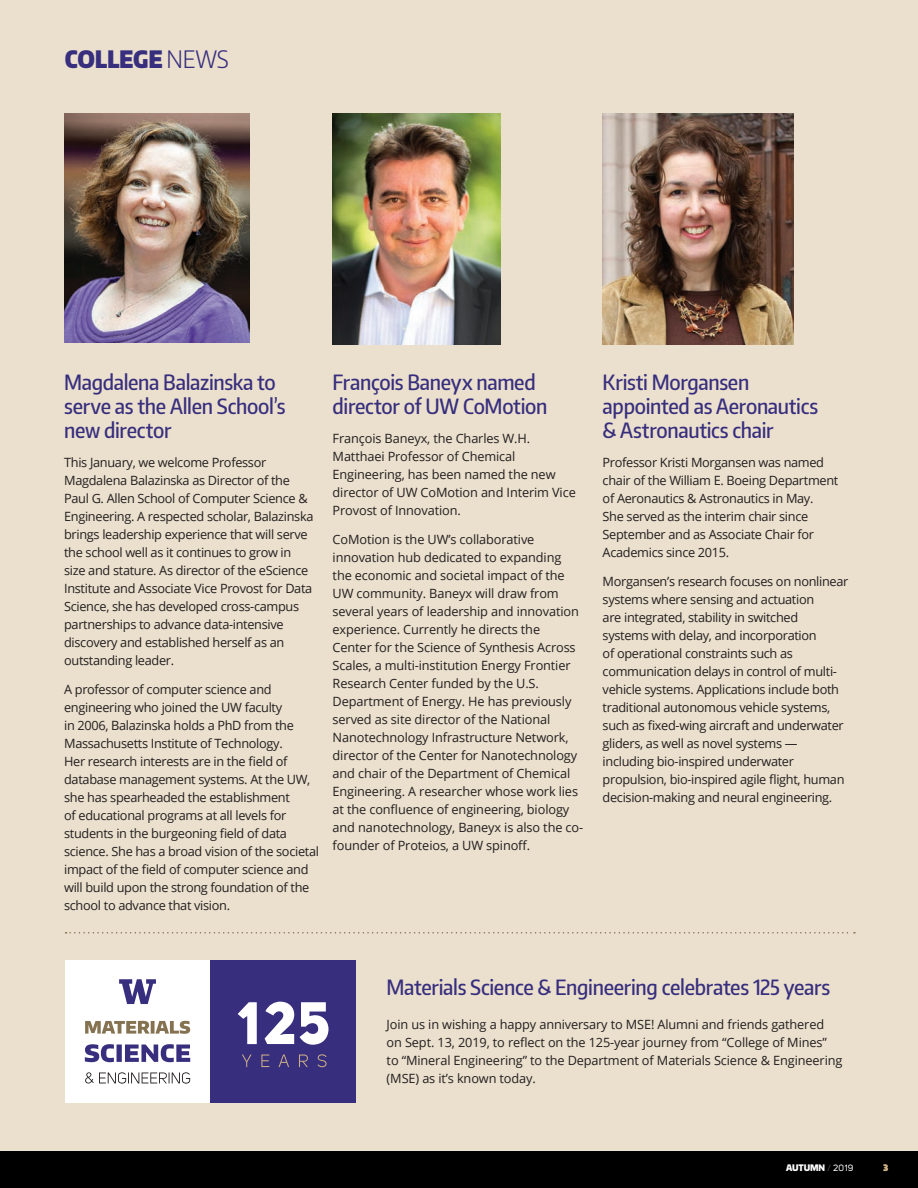
<style>
.page{position:relative;width:918px;height:1188px;background:#fff}
.page>*{position:absolute;margin:0;border:0;box-sizing:border-box;transform-origin:0 0}
.t1{font:900 24px "Encode Sans Condensed";letter-spacing:-.01em;color:#372e7e}
.subhead_1{font:500 21px/24px "Encode Sans Condensed";letter-spacing:-.015em;color:#372e7e}
.Paragraph_Style_1{font:12.75px/18px "Open Sans";letter-spacing:-.025em;color:#231f20}
.t2{font:900 9px "Encode Sans Condensed";letter-spacing:-.01em;color:#fff}
.t3{font:900 9px "Encode Sans Condensed";color:#cdb086}
.s1{font-weight:300}
.s2{font-family:"Uni Sans";font-weight:100}
.s3{font-family:"Uni Sans";font-weight:400}
</style>
<div class="page">
<div style="left:0;top:1151px;width:918px;height:37px;background:#000"></div>
<div style="left:0;top:0;width:918px;height:1151px;background:#ebe0cd"></div>
<img style="left:64px;top:113px;width:186px;height:230px">
<img style="left:333px;top:113px;width:168px;height:232px">
<img style="left:603px;top:113px;width:191px;height:232px">
<div style="left:65px;top:960px;width:145px;height:143px;background:#fff"></div>
<div style="left:210px;top:960px;width:146px;height:143px;background:#372e7e"></div>
<svg style="left:85px;top:1021px;width:105px;height:13px"></svg>
<svg style="left:85px;top:1044px;width:105px;height:18px"></svg>
<svg style="left:85px;top:1072px;width:105px;height:12px"></svg>
<svg style="left:119px;top:979px;width:37px;height:25px"></svg>
<svg style="left:238px;top:1002px;width:91px;height:43px"></svg>
<svg style="left:242px;top:1054px;width:85px;height:13px"></svg>
<svg style="left:66px;top:932px;width:789px;height:2px"></svg>
<p class="t1" style="left:65px;top:43px;width:165px">COLLEGE <span class="s1">NEWS</span></p>
<p class="subhead_1" style="left:64px;top:369px;width:223px">Magdalena Balazinska to serve as the Allen School’s new director</p>
<p class="Paragraph_Style_1" style="left:64px;top:453px;width:251px">This January, we welcome Professor Magdalena Balazinska as Director of the Paul G. Allen School of Computer Science &amp; Engineering. A respected scholar, Balazinska brings leadership experience that will serve the school well as it continues to grow in size and stature. As director of the eScience Institute and Associate Vice Provost for Data Science, she has developed cross-campus partnerships to advance data-intensive discovery and established herself as an outstanding leader.</p>
<p class="Paragraph_Style_1" style="left:64px;top:680px;width:256px">A professor of computer science and engineering who joined the UW faculty<br>in 2006, Balazinska holds a PhD from the Massachusetts Institute of Technology.<br>Her research interests are in the field of database management systems. At the UW, she has spearheaded the establishment<br>of educational programs at all levels for students in the burgeoning field of data science. She has a broad vision of the societal impact of the field of computer science and will build upon the strong foundation of the school to advance that vision.</p>
<p class="subhead_1" style="left:333px;top:369px;width:216px">François Baneyx named director of UW CoMotion</p>
<p class="Paragraph_Style_1" style="left:333px;top:429px;width:245px">François Baneyx, the Charles W.H.<br>Matthaei Professor of Chemical Engineering, has been named the new director of UW CoMotion and Interim Vice Provost of Innovation.</p>
<p class="Paragraph_Style_1" style="left:333px;top:530px;width:252px">CoMotion is the UW’s collaborative innovation hub dedicated to expanding the economic and societal impact of the UW community. Baneyx will draw from several years of leadership and innovation experience. Currently he directs the<br>Center for the Science of Synthesis Across Scales, a multi-institution Energy Frontier Research Center funded by the U.S.<br>Department of Energy. He has previously served as site director of the National Nanotechnology Infrastructure Network, director of the Center for Nanotechnology and chair of the Department of Chemical Engineering. A researcher whose work lies at the confluence of engineering, biology and nanotechnology, Baneyx is also the co&shy;founder of Proteios, a UW spinoff.</p>
<p class="subhead_1" style="left:603px;top:369px;width:217px">Kristi Morgansen appointed as Aeronautics &amp; Astronautics chair</p>
<p class="Paragraph_Style_1" style="left:603px;top:453px;width:237px">Professor Kristi Morgansen was named chair of the William E. Boeing Department of Aeronautics &amp; Astronautics in May.<br>She served as the interim chair since September and as Associate Chair for Academics since 2015.</p>
<p class="Paragraph_Style_1" style="left:603px;top:572px;width:247px">Morgansen’s research focuses on nonlinear systems where sensing and actuation<br>are integrated, stability in switched<br>systems with delay, and incorporation<br>of operational constraints such as communication delays in control of multi&shy;vehicle systems. Applications include both traditional autonomous vehicle systems, such as fixed-wing aircraft and underwater gliders, as well as novel systems — including bio-inspired underwater propulsion, bio-inspired agile flight, human decision-making and neural engineering.</p>
<p class="subhead_1" style="left:387px;top:974px;width:445px">Materials Science &amp; Engineering celebrates 125 years</p>
<p class="Paragraph_Style_1" style="left:387px;top:1015px;width:457px">Join us in wishing a happy anniversary to MSE! Alumni and friends gathered on Sept. 13, 2019, to reflect on the 125-year journey from “College of Mines”<br>to “Mineral Engineering” to the Department of Materials Science &amp; Engineering (MSE) as it’s known today.</p>
<p class="t2" style="left:786px;top:1162px;width:69px">AUTUMN <span class="s2">/</span> <span class="s3">2019</span></p>
<p class="t3" style="left:883px;top:1162px;width:6px">3</p>
</div>
